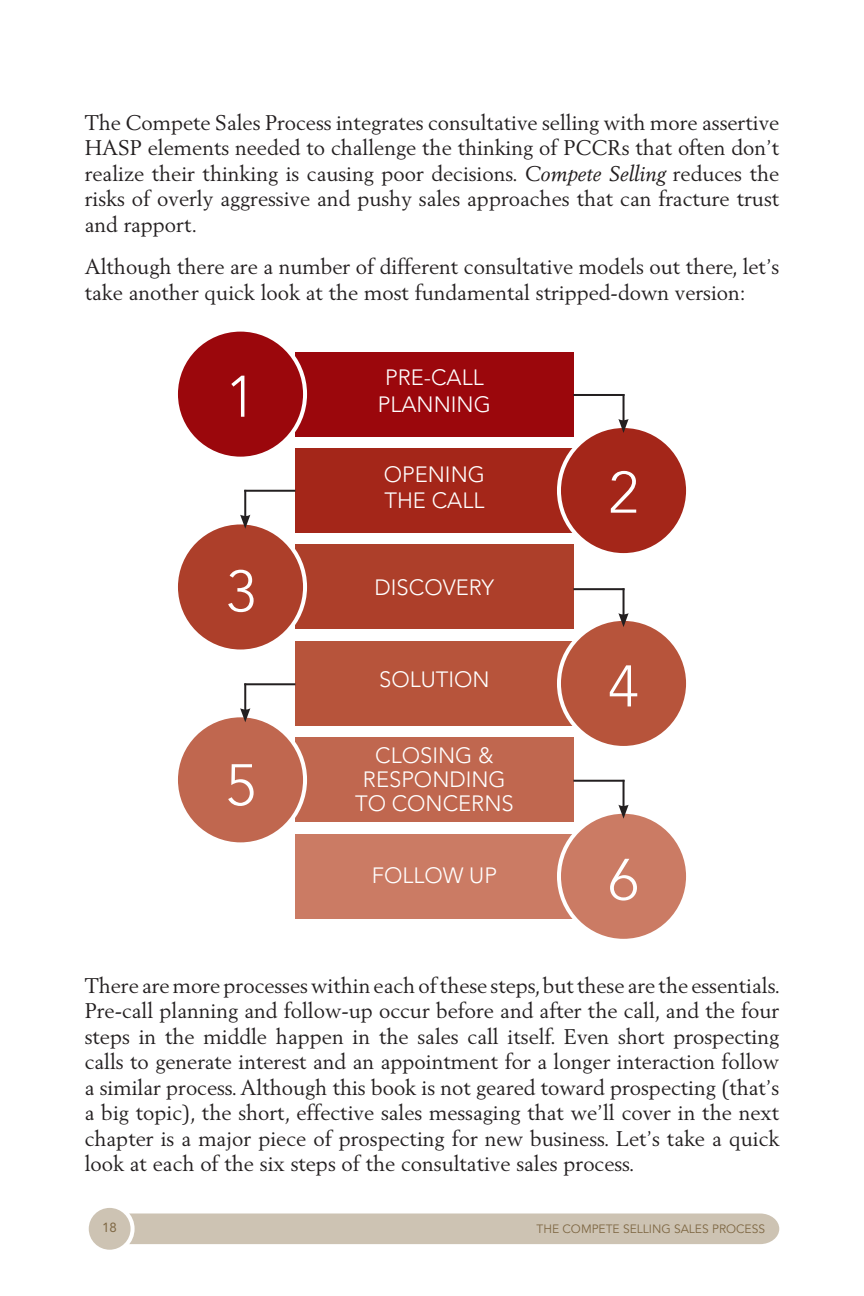
<style>
.page{position:relative;width:864px;height:1296px;background:#fff}
.page>*{position:absolute;margin:0;border:0;box-sizing:border-box;transform-origin:0 0}
.t1{font:300 58px "Avenir LT Std";color:#fff}
.t2{font:300 22px/26.4px "Avenir LT Std";color:#fff;text-align:center}
.t3{font:21px/25.6px "Berling LT Std";color:#231f20;text-align:justify}
.t4{font:13.2px "Avenir LT Std";color:#7e6743}
.t5{font:12px "Avenir LT Std";color:#7e6743}
.s1{font-style:italic}
</style>
<div class="page">
<div style="left:129px;top:1213px;width:650px;height:30px;background:#cdc3b3"></div>
<div style="left:87px;top:1205px;width:45px;height:46px;background:#cdc3b3;border-radius:50%"></div>
<div style="left:85px;top:1203px;width:49px;height:50px;border:4px solid #fff;border-radius:50%"></div>
<div style="left:295px;top:352px;width:278px;height:84px;background:#9b070c"></div>
<div style="left:295px;top:448px;width:278px;height:84px;background:#a42619"></div>
<div style="left:295px;top:545px;width:278px;height:84px;background:#ad3f2a"></div>
<div style="left:295px;top:641px;width:278px;height:84px;background:#b7543b"></div>
<div style="left:295px;top:737px;width:278px;height:84px;background:#c0674f"></div>
<div style="left:295px;top:834px;width:278px;height:84px;background:#cb7b64"></div>
<div style="left:176px;top:329px;width:129px;height:129px;background:#9b070c;border-radius:50%"></div>
<div style="left:174px;top:327px;width:133px;height:133px;border:4px solid #fff;border-radius:50%"></div>
<div style="left:558px;top:426px;width:129px;height:129px;background:#a42619;border-radius:50%"></div>
<div style="left:556px;top:424px;width:133px;height:133px;border:4px solid #fff;border-radius:50%"></div>
<div style="left:558px;top:619px;width:129px;height:129px;background:#b7543b;border-radius:50%"></div>
<div style="left:556px;top:617px;width:133px;height:133px;border:4px solid #fff;border-radius:50%"></div>
<div style="left:558px;top:811px;width:129px;height:129px;background:#cb7b64;border-radius:50%"></div>
<div style="left:556px;top:809px;width:133px;height:133px;border:4px solid #fff;border-radius:50%"></div>
<div style="left:176px;top:522px;width:129px;height:129px;background:#ad3f2a;border-radius:50%"></div>
<div style="left:174px;top:520px;width:133px;height:133px;border:4px solid #fff;border-radius:50%"></div>
<div style="left:176px;top:715px;width:129px;height:129px;background:#c0674f;border-radius:50%"></div>
<div style="left:174px;top:713px;width:133px;height:133px;border:4px solid #fff;border-radius:50%"></div>
<hr style="left:622px;top:394px;width:2px;height:28px;background:#231f20">
<svg style="left:618px;top:419px;width:10px;height:14px"></svg>
<hr style="left:622px;top:588px;width:2px;height:28px;background:#231f20">
<svg style="left:618px;top:613px;width:10px;height:14px"></svg>
<hr style="left:622px;top:779px;width:2px;height:28px;background:#231f20">
<svg style="left:618px;top:804px;width:10px;height:14px"></svg>
<hr style="left:244px;top:490px;width:2px;height:27px;background:#231f20">
<svg style="left:240px;top:514px;width:10px;height:14px"></svg>
<hr style="left:244px;top:683px;width:2px;height:28px;background:#231f20">
<svg style="left:240px;top:708px;width:10px;height:14px"></svg>
<hr style="left:573px;top:394px;width:51px;height:2px;background:#231f20">
<hr style="left:573px;top:588px;width:51px;height:2px;background:#231f20">
<hr style="left:573px;top:779px;width:51px;height:2px;background:#231f20">
<hr style="left:244px;top:489px;width:51px;height:2px;background:#231f20">
<hr style="left:244px;top:683px;width:51px;height:2px;background:#231f20">
<p class="t3" style="left:85px;top:109px;width:695px">The Compete Sales Process integrates consultative selling with more assertive HASP elements needed to challenge the thinking of PCCRs that often don’t realize their thinking is causing poor decisions. <span class="s1">Compete Selling</span> reduces the risks of overly aggressive and pushy sales approaches that can fracture trust and rapport.</p>
<p class="t3" style="left:85px;top:254px;width:695px">Although there are a number of different consultative models out there, let’s take another quick look at the most fundamental stripped-down version:</p>
<h1 class="t1" style="left:226px;top:362px;width:32px">1</h1>
<h1 class="t1" style="left:226px;top:557px;width:32px">3</h1>
<h1 class="t1" style="left:226px;top:751px;width:32px">5</h1>
<p class="t2" style="left:378px;top:364px;width:114px">PRE-CALL<br>PLANNING</p>
<p class="t2" style="left:383px;top:461px;width:103px;text-align:left">OPENING<br>THE CALL</p>
<p class="t2" style="left:374px;top:574px;width:121px">DISCOVERY</p>
<p class="t2" style="left:379px;top:666px;width:112px">SOLUTION</p>
<p class="t2" style="left:355px;top:743px;width:160px;line-height:24px">CLOSING &amp;<br>RESPONDING<br>TO CONCERNS</p>
<p class="t2" style="left:371px;top:862px;width:127px">FOLLOW UP</p>
<h1 class="t1" style="left:608px;top:458px;width:32px">2</h1>
<h1 class="t1" style="left:608px;top:652px;width:32px">4</h1>
<h1 class="t1" style="left:608px;top:845px;width:32px">6</h1>
<p class="t3" style="left:85px;top:972px;width:696px">There are more processes within each of these steps, but these are the essentials.<br>Pre-call planning and follow-up occur before and after the call, and the four steps in the middle happen in the sales call itself. Even short prospecting calls to generate interest and an appointment for a longer interaction follow a similar process. Although this book is not geared toward prospecting (that’s a big topic), the short, effective sales messaging that we’ll cover in the next chapter is a major piece of prospecting for new business. Let’s take a quick look at each of the six steps of the consultative sales process.</p>
<p class="t4" style="left:102px;top:1219px;width:13px">18</p>
<p class="t5" style="left:536px;top:1222px;width:230px">THE COMPETE SELLING SALES PROCESS</p>
</div>
